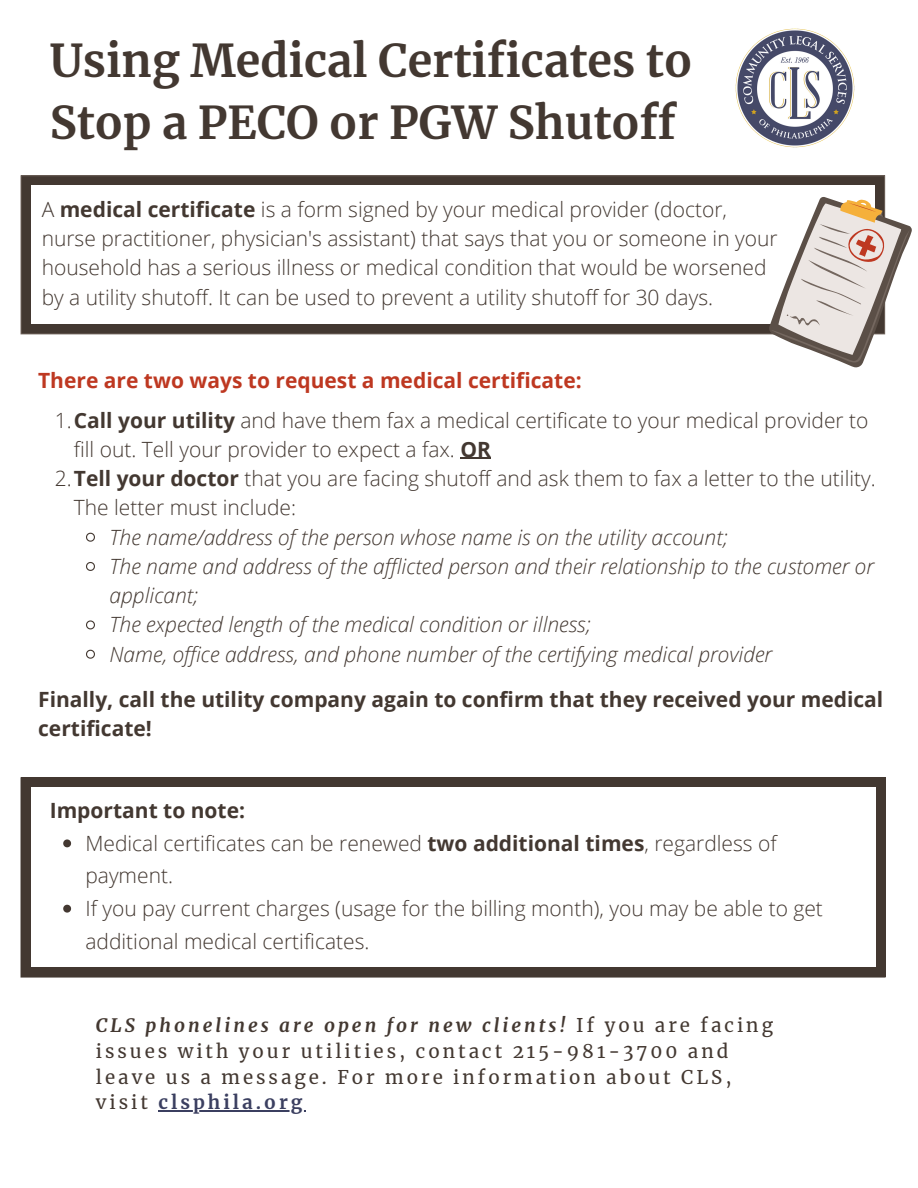
<style>
.page{position:relative;width:918px;height:1188px;background:#fff}
.page>*{position:absolute;margin:0;border:0;box-sizing:border-box;transform-origin:0 0}
.t1{font:700 44.7px/62.1px "Merriweather";color:#433831}
.t2{font:300 21px/29.2px "Open Sans";color:#433831}
.t3{font:italic 300 21px/29.2px "Open Sans";color:#433831}
.t4{font:700 21px/29.2px "Open Sans";color:#433831}
.t5{font:700 21px "Open Sans";color:#be3821}
.t6{font:18.75px/26px "Merriweather";letter-spacing:.16em;color:#433831}
.s1{font-weight:700}
.s2{font-weight:700;font-style:italic}
.s3{font-weight:700;color:#3b3f60}
</style>
<div class="page">
<img style="left:735px;top:28px;width:120px;height:120px">
<svg style="left:21px;top:777px;width:865px;height:201px;background:#4e443d"></svg>
<div style="left:31px;top:788px;width:844px;height:179px;background:#fff"></div>
<hr style="left:460px;top:458px;width:31px;height:1px;background:#433831">
<svg style="left:86px;top:532px;width:9px;height:10px"></svg>
<svg style="left:86px;top:562px;width:9px;height:9px"></svg>
<svg style="left:86px;top:620px;width:9px;height:10px"></svg>
<svg style="left:86px;top:649px;width:9px;height:10px"></svg>
<svg style="left:21px;top:175px;width:864px;height:159px;background:#4f443d"></svg>
<div style="left:31px;top:186px;width:844px;height:138px;background:#fff"></div>
<svg style="left:769px;top:196px;width:143px;height:171px"></svg>
<svg style="left:63px;top:839px;width:8px;height:8px"></svg>
<svg style="left:63px;top:905px;width:8px;height:8px"></svg>
<hr style="left:158px;top:1110px;width:147px;height:2px;background:#3b3f60">
<p class="t1" style="left:50px;top:30px;width:644px">Using Medical Certificates to<br>Stop a PECO or PGW Shutoff</p>
<p class="t2" style="left:42px;top:194px;width:738px">A <span class="s1">medical certificate</span> is a form signed by your medical provider (doctor, nurse practitioner, physician's assistant) that says that you or someone in your household has a serious illness or medical condition that would be worsened by a utility shutoff. It can be used to prevent a utility shutoff for 30 days.</p>
<p class="t5" style="left:38px;top:366px;width:545px">There are two ways to request a medical certificate:</p>
<p class="t2" style="left:74px;top:405px;width:796px;text-indent:-19px">1.<span class="s1">Call your utility</span> and have them fax a medical certificate to your medical provider to fill out. Tell your provider to expect a fax. <span class="s1">OR</span></p>
<p class="t2" style="left:74px;top:463px;width:803px;text-indent:-19px">2.<span class="s1">Tell your doctor</span> that you are facing shutoff and ask them to fax a letter to the utility.<br>The letter must include:</p>
<p class="t3" style="left:110px;top:522px;width:620px">The name/address of the person whose name is on the utility account;</p>
<p class="t3" style="left:110px;top:551px;width:766px">The name and address of the afflicted person and their relationship to the customer or applicant;</p>
<p class="t3" style="left:110px;top:609px;width:483px">The expected length of the medical condition or illness;</p>
<p class="t3" style="left:110px;top:639px;width:664px">Name, office address, and phone number of the certifying medical provider</p>
<p class="t4" style="left:38px;top:684px;width:847px">Finally, call the utility company again to confirm that they received your medical certificate!</p>
<p class="t4" style="left:50px;top:795px;width:197px">Important to note:</p>
<p class="t2" style="left:85px;top:826px;width:693px;line-height:32.7px">Medical certificates can be renewed <span class="s1">two additional times</span>, regardless of payment.</p>
<p class="t2" style="left:85px;top:891px;width:739px;line-height:32.7px">If you pay current charges (usage for the billing month), you may be able to get additional medical certificates.</p>
<p class="t6" style="left:96px;top:1012px;width:679px"><span class="s2">CLS phonelines are open for new clients!</span> If you are facing issues with your utilities, contact 215-981-3700 and leave us a message. For more information about CLS, visit <span class="s3">clsphila.org</span></p>
</div>
